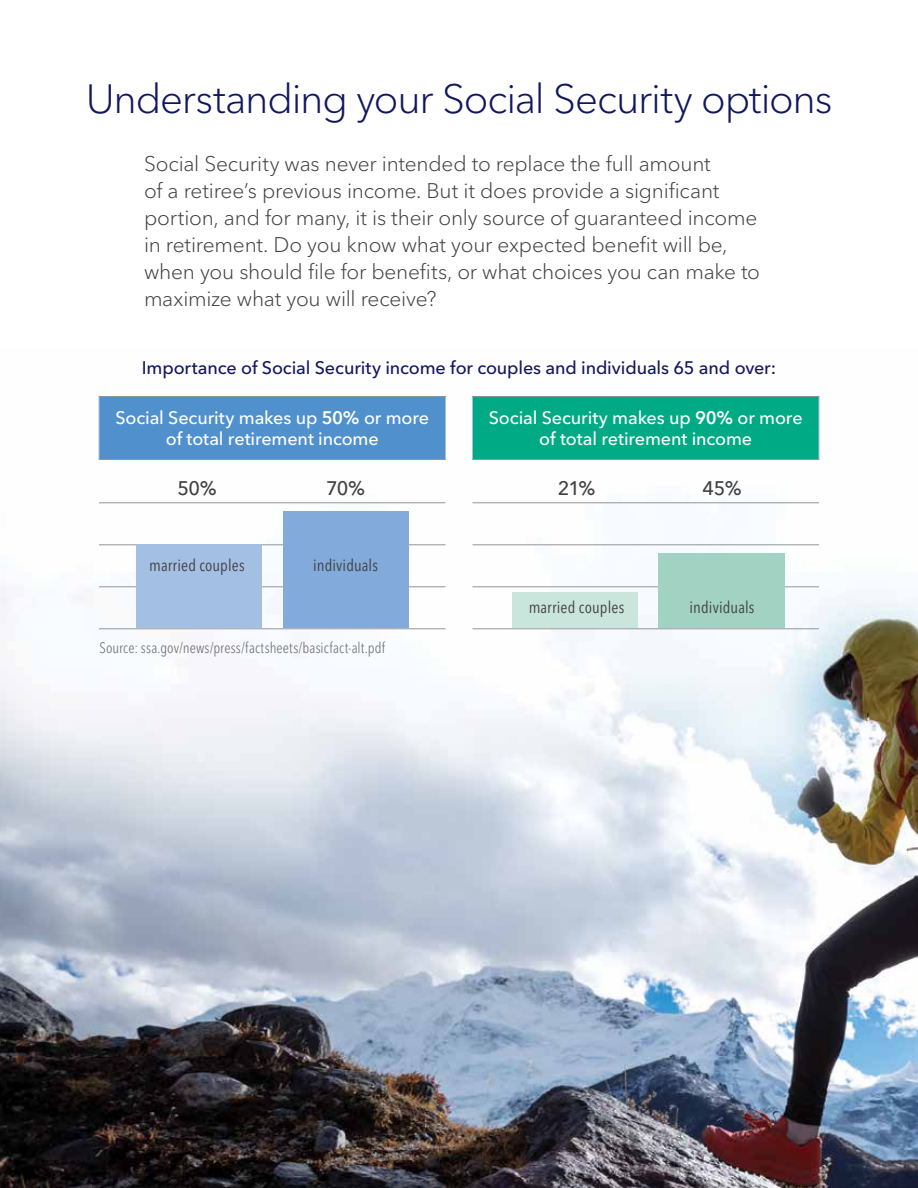
<style>
.page{position:relative;width:918px;height:1188px;background:#fff}
.page>*{position:absolute;margin:0;border:0;box-sizing:border-box;transform-origin:0 0}
.t1{font:300 40.5px "Avenir Next LT Pro";letter-spacing:-.03em;color:#11175e}
.t2{font:300 21px/27px "Avenir Next LT Pro";letter-spacing:-.01em;color:#414042}
.t3{font:500 19.5px "Avenir Next LT Pro";letter-spacing:-.035em;color:#414042}
.t4{font:500 18px/21px "Avenir Next LT Pro";letter-spacing:-.005em;color:#fff;text-align:center}
.t5{font:500 18px "Avenir Next LT Pro";letter-spacing:-.01em;color:#11175e}
.t6{font:condensed 16.5px "Avenir Next LT Pro";letter-spacing:.01em;color:#414042}
.t7{font:300 condensed 15px "Avenir Next LT Pro";letter-spacing:.01em;color:#696a6d}
.s1{font-weight:600}
</style>
<div class="page">
<img style="left:0;top:396px;width:918px;height:792px">
<div style="left:99px;top:396px;width:347px;height:63px;background:#5091cd"></div>
<div style="left:472px;top:396px;width:347px;height:63px;background:#00aa85"></div>
<hr style="left:472px;top:397px;width:1px;height:62px;background:#a4bfe4">
<hr style="left:819px;top:397px;width:1px;height:62px;background:#a4bfe4">
<hr style="left:99px;top:397px;width:1px;height:62px;background:#a4bfe4">
<hr style="left:445px;top:397px;width:1px;height:62px;background:#a4bfe4">
<hr style="left:99px;top:396px;width:347px;height:1px;background:#939598">
<hr style="left:99px;top:459px;width:347px;height:1px;background:#939598">
<hr style="left:99px;top:502px;width:347px;height:1px;background:#939598">
<hr style="left:99px;top:544px;width:347px;height:1px;background:#939598">
<hr style="left:99px;top:586px;width:347px;height:1px;background:#939598">
<hr style="left:99px;top:628px;width:347px;height:1px;background:#939598">
<hr style="left:472px;top:396px;width:347px;height:1px;background:#939598">
<hr style="left:472px;top:459px;width:347px;height:1px;background:#939598">
<hr style="left:472px;top:502px;width:347px;height:1px;background:#939598">
<hr style="left:472px;top:544px;width:347px;height:1px;background:#939598">
<hr style="left:472px;top:586px;width:347px;height:1px;background:#939598">
<hr style="left:472px;top:628px;width:347px;height:1px;background:#939598">
<div style="left:136px;top:545px;width:126px;height:83px;background:#a4bfe4"></div>
<div style="left:283px;top:511px;width:126px;height:117px;background:#82aada"></div>
<div style="left:512px;top:592px;width:126px;height:36px;background:#cae5db"></div>
<div style="left:658px;top:553px;width:126px;height:75px;background:#a2d3c2"></div>
<h1 class="t1" style="left:86px;top:74px;width:748px">Understanding your Social Security options</h1>
<p class="t2" style="left:144px;top:150px;width:618px">Social Security was never intended to replace the full amount<br>of a retiree’s previous income. But it does provide a significant portion, and for many, it is their only source of guaranteed income in retirement. Do you know what your expected benefit will be, when you should file for benefits, or what choices you can make to maximize what you will receive?</p>
<p class="t5" style="left:142px;top:357px;width:636px">Importance of Social Security income for couples and individuals 65 and over:</p>
<p class="t4" style="left:115px;top:407px;width:315px">Social Security makes up <span class="s1">50%</span> or more of total retirement income</p>
<p class="t4" style="left:489px;top:407px;width:315px">Social Security makes up <span class="s1">90%</span> or more of total retirement income</p>
<p class="t3" style="left:177px;top:476px;width:41px">50%</p>
<p class="t3" style="left:326px;top:476px;width:40px">70%</p>
<p class="t3" style="left:558px;top:476px;width:39px">21%</p>
<p class="t3" style="left:702px;top:476px;width:41px">45%</p>
<p class="t6" style="left:149px;top:555px;width:97px">married couples</p>
<p class="t6" style="left:313px;top:555px;width:66px">individuals</p>
<p class="t7" style="left:99px;top:638px;width:287px">Source: ssa.gov/news/press/factsheets/basicfact-alt.pdf</p>
<p class="t6" style="left:529px;top:597px;width:97px">married couples</p>
<p class="t6" style="left:690px;top:597px;width:66px">individuals</p>
</div>
